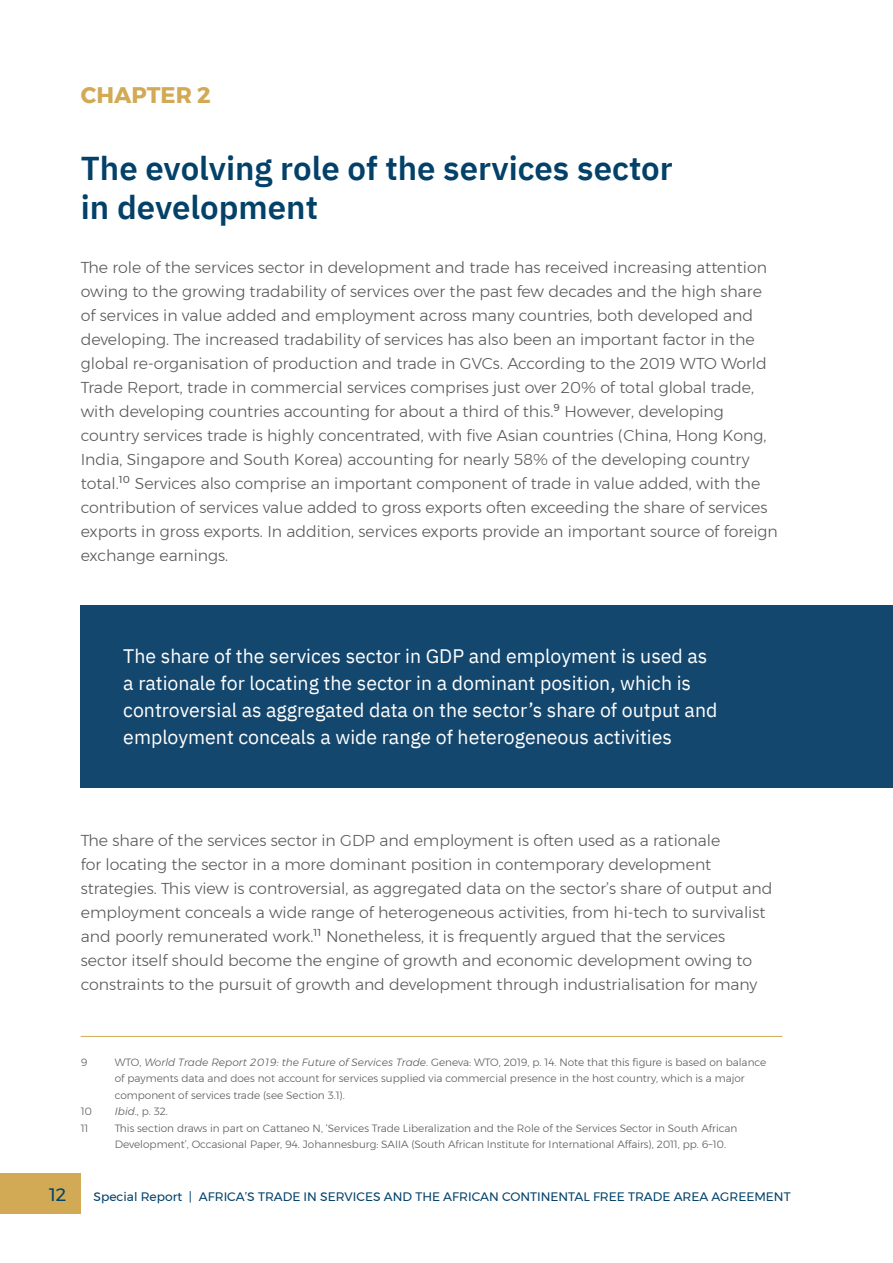
<style>
.page{position:relative;width:893px;height:1263px;background:#fff}
.page>*{position:absolute;margin:0;border:0;box-sizing:border-box;transform-origin:0 0}
.t1{font:600 33px/39px "IBM Plex Sans";color:#034169}
.t2{font:700 22.5px "Montserrat";color:#d2aa56}
.t3{font:19.5px/27px "IBM Plex Sans";color:#fff}
.t4{font:18px "Montserrat";color:#034169}
.t5{font:300 15.75px/24px "Montserrat";color:#58595b}
.t6{font:12.3px "Montserrat";color:#034169}
.t7{font:300 10.5px/16.5px "Montserrat";color:#58595b}
.s1{font-style:italic}
</style>
<div class="page">
<div style="left:0;top:1172px;width:81px;height:41px;background:#d2aa56"></div>
<hr style="left:81px;top:1036px;width:701px;height:1px;background:#d2aa56">
<div style="left:81px;top:605px;width:812px;height:183px;background:#14476e"></div>
<h2 class="t2" style="left:81px;top:77px;width:131px">CHAPTER 2</h2>
<h1 class="t1" style="left:81px;top:146px;width:593px">The evolving role of the services sector in development</h1>
<p class="t5" style="left:81px;top:255px;width:698px">The role of the services sector in development and trade has received increasing attention owing to the growing tradability of services over the past few decades and the high share of services in value added and employment across many countries, both developed and developing. The increased tradability of services has also been an important factor in the global re-organisation of production and trade in GVCs. According to the 2019 WTO World Trade Report, trade in commercial services comprises just over 20% of total global trade, with developing countries accounting for about a third of this.<sup>9</sup> However, developing country services trade is highly concentrated, with five Asian countries (China, Hong Kong, India, Singapore and South Korea) accounting for nearly 58% of the developing country total.<sup>10</sup> Services also comprise an important component of trade in value added, with the contribution of services value added to gross exports often exceeding the share of services exports in gross exports. In addition, services exports provide an important source of foreign exchange earnings.</p>
<p class="t3" style="left:123px;top:641px;width:596px">The share of the services sector in GDP and employment is used as a rationale for locating the sector in a dominant position, which is controversial as aggregated data on the sector’s share of output and employment conceals a wide range of heterogeneous activities</p>
<p class="t5" style="left:81px;top:828px;width:693px">The share of the services sector in GDP and employment is often used as a rationale<br>for locating the sector in a more dominant position in contemporary development strategies. This view is controversial, as aggregated data on the sector’s share of output and employment conceals a wide range of heterogeneous activities, from hi-tech to survivalist and poorly remunerated work.<sup>11</sup> Nonetheless, it is frequently argued that the services sector itself should become the engine of growth and economic development owing to constraints to the pursuit of growth and development through industrialisation for many</p>
<p class="t7" style="left:81px;top:1053px;width:8px">9</p>
<p class="t7" style="left:115px;top:1053px;width:653px">WTO, <span class="s1">World Trade Report 2019: the Future of Services Trade</span>. Geneva: WTO, 2019, p. 14. Note that this figure is based on balance of payments data and does not account for services supplied via commercial presence in the host country, which is a major component of services trade (see Section 3.1).</p>
<p class="t7" style="left:81px;top:1103px;width:13px">10</p>
<p class="t7" style="left:115px;top:1103px;width:55px"><span class="s1">Ibid</span>., p. 32.</p>
<p class="t7" style="left:81px;top:1119px;width:9px">11</p>
<p class="t7" style="left:115px;top:1119px;width:624px">This section draws in part on Cattaneo N, ‘Services Trade Liberalization and the Role of the Services Sector in South African<br>Development’, Occasional Paper, 94. Johannesburg: SAIIA (South African Institute for International Affairs), 2011, pp. 6–10.</p>
<p class="t4" style="left:49px;top:1181px;width:19px">12</p>
<p class="t6" style="left:94px;top:1187px;width:699px">Special Report | AFRICA’S TRADE IN SERVICES AND THE AFRICAN CONTINENTAL FREE TRADE AREA AGREEMENT</p>
</div>
